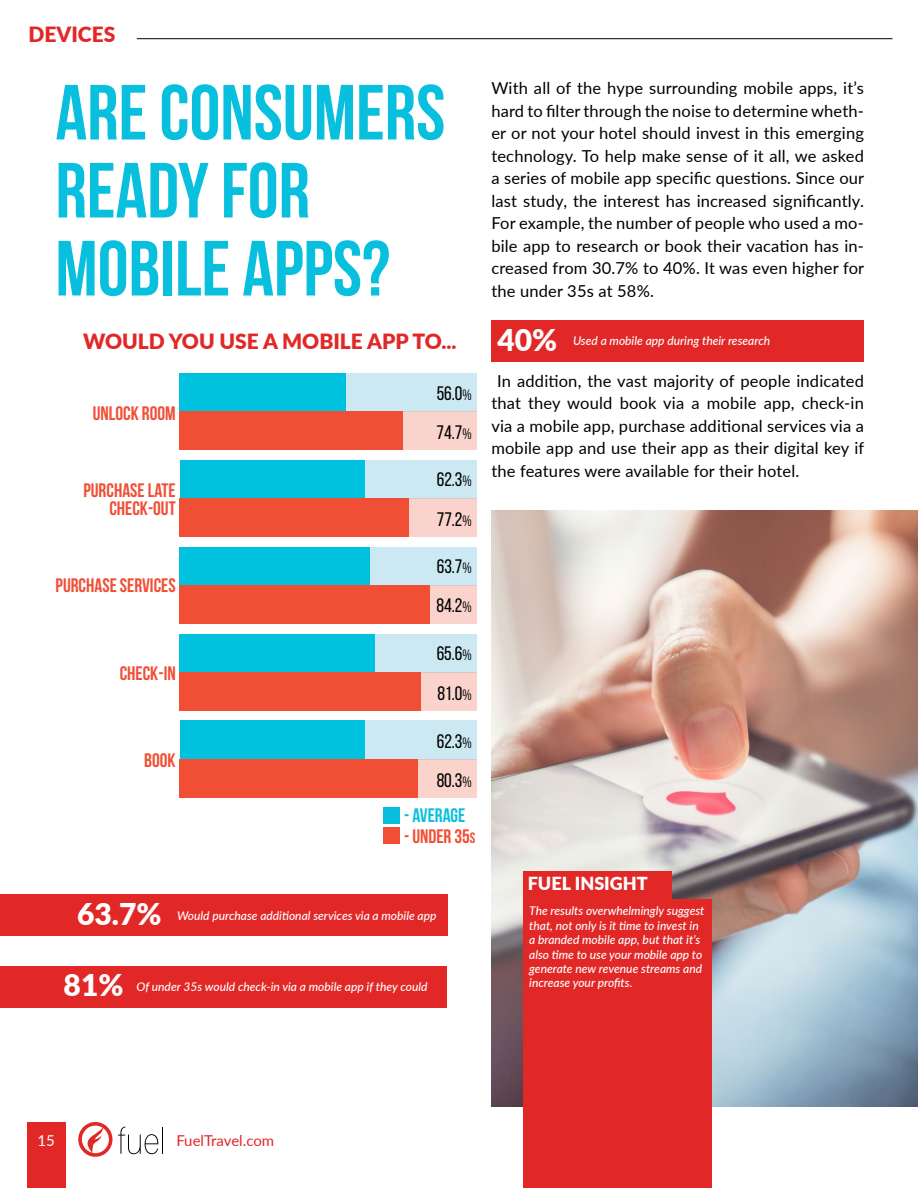
<style>
.page{position:relative;width:918px;height:1188px;background:#fff}
.page>*{position:absolute;margin:0;border:0;box-sizing:border-box;transform-origin:0 0}
.t1{font:700 78px/78px "Bebas Neue";color:#08c0de}
.t2{font:900 30px "Lato";color:#fff}
.t3{font:900 21px "Lato";color:#e12827}
.t4{font:700 19.5px/18px "Bebas Neue";color:#f04f36;text-align:right}
.t5{font:19.5px "Bebas Neue";color:#000}
.t6{font:700 19.5px "Bebas Neue";color:#f04e36}
.t7{font:700 19.5px "Bebas Neue";color:#08c0de}
.t8{font:900 18px "Lato";color:#fff}
.t9{font:16.5px/22.5px "Lato";letter-spacing:.01em;color:#000;text-align:justify}
.t10{font:15px "Lato";letter-spacing:-.01em;color:#e12827}
.t11{font:15px "Lato";color:#fff}
.t12{font:italic 500 12px/14.4px "Lato";color:#fff}
.s1{font-size:15px}
</style>
<div class="page">
<div style="left:27px;top:1122px;width:38px;height:66px;background:#e12827"></div>
<svg style="left:78px;top:1122px;width:85px;height:35px"></svg>
<div style="left:0;top:895px;width:123px;height:41px;background:#e12827"></div>
<div style="left:0;top:966px;width:123px;height:41px;background:#e12827"></div>
<hr style="left:137px;top:38px;width:755px;height:1px;background:#000">
<div style="left:728px;top:320px;width:136px;height:42px;background:#e12827"></div>
<div style="left:491px;top:320px;width:290px;height:42px;background:#e12827"></div>
<div style="left:346px;top:374px;width:131px;height:38px;background:#cce8f2"></div>
<div style="left:180px;top:374px;width:166px;height:38px;background:#00c2de"></div>
<div style="left:403px;top:412px;width:74px;height:38px;background:#fad4cc"></div>
<div style="left:180px;top:412px;width:223px;height:38px;background:#f04f36"></div>
<div style="left:364px;top:460px;width:113px;height:39px;background:#cce8f2"></div>
<div style="left:180px;top:460px;width:184px;height:39px;background:#00c2de"></div>
<div style="left:409px;top:499px;width:68px;height:38px;background:#fad4cc"></div>
<div style="left:180px;top:499px;width:229px;height:38px;background:#f04f36"></div>
<div style="left:370px;top:547px;width:107px;height:38px;background:#cce8f2"></div>
<div style="left:180px;top:547px;width:190px;height:38px;background:#00c2de"></div>
<div style="left:430px;top:585px;width:47px;height:39px;background:#fad4cc"></div>
<div style="left:180px;top:585px;width:250px;height:39px;background:#f04f36"></div>
<div style="left:375px;top:634px;width:102px;height:38px;background:#cce8f2"></div>
<div style="left:180px;top:634px;width:195px;height:38px;background:#00c2de"></div>
<div style="left:421px;top:672px;width:56px;height:38px;background:#fad4cc"></div>
<div style="left:180px;top:672px;width:241px;height:38px;background:#f04f36"></div>
<div style="left:364px;top:721px;width:113px;height:38px;background:#cce8f2"></div>
<div style="left:180px;top:721px;width:184px;height:38px;background:#00c2de"></div>
<div style="left:418px;top:759px;width:59px;height:38px;background:#fad4cc"></div>
<div style="left:180px;top:759px;width:238px;height:38px;background:#f04f36"></div>
<div style="left:383px;top:807px;width:17px;height:16px;background:#08c0de"></div>
<div style="left:383px;top:828px;width:17px;height:16px;background:#f04e36"></div>
<img style="left:491px;top:511px;width:427px;height:596px">
<div style="left:71px;top:895px;width:290px;height:41px;background:#e12827"></div>
<div style="left:58px;top:966px;width:289px;height:41px;background:#e12827"></div>
<div style="left:171px;top:895px;width:276px;height:41px;background:#e12827"></div>
<div style="left:130px;top:966px;width:317px;height:41px;background:#e12827"></div>
<div style="left:523px;top:871px;width:149px;height:29px;background:#e12827"></div>
<div style="left:523px;top:900px;width:189px;height:288px;background:#e12827"></div>
<p class="t3" style="left:28px;top:19px;width:88px">DEVICES</p>
<h1 class="t1" style="left:56px;top:73px;width:391px">ARE CONSUMERS<br>READY FOR<br>MOBILE APPS?</h1>
<p class="t9" style="left:491px;top:76px;width:374px">With all of the hype surrounding mobile apps, it’s hard to filter through the noise to determine wheth&shy;er or not your hotel should invest in this emerging technology. To help make sense of it all, we asked a series of mobile app specific questions. Since our last study, the interest has increased significantly.<br>For example, the number of people who used a mo&shy;bile app to research or book their vacation has in&shy;creased from 30.7% to 40%. It was even higher for the under 35s at 58%.</p>
<h2 class="t2" style="left:497px;top:317px;width:61px">40%</h2>
<p class="t12" style="left:573px;top:333px;width:199px">Used a mobile app during their research</p>
<p class="t9" style="left:491px;top:369px;width:374px;text-indent:6px">In addition, the vast majority of people indicated that they would book via a mobile app, check-in via a mobile app, purchase additional services via a mobile app and use their app as their digital key if the features were available for their hotel.</p>
<p class="t3" style="left:83px;top:326px;width:375px">WOULD YOU USE A MOBILE APP TO...</p>
<p class="t5" style="left:437px;top:383px;width:36px">56.0<span class="s1">%</span></p>
<p class="t4" style="left:93px;top:404px;width:84px">UNLOCK ROOM</p>
<p class="t5" style="left:437px;top:422px;width:37px">74.7<span class="s1">%</span></p>
<p class="t5" style="left:437px;top:469px;width:36px">62.3<span class="s1">%</span></p>
<p class="t4" style="left:84px;top:481px;width:94px">PURCHASE LATE<br>CHECK-OUT</p>
<p class="t5" style="left:437px;top:508px;width:36px">77.2<span class="s1">%</span></p>
<p class="t4" style="left:56px;top:576px;width:122px">PURCHASE SERVICES</p>
<p class="t4" style="left:120px;top:664px;width:57px">CHECK-IN</p>
<p class="t4" style="left:144px;top:751px;width:33px">BOOK</p>
<p class="t5" style="left:437px;top:555px;width:36px">63.7<span class="s1">%</span></p>
<p class="t5" style="left:436px;top:594px;width:37px">84.2<span class="s1">%</span></p>
<p class="t5" style="left:437px;top:643px;width:36px">65.6<span class="s1">%</span></p>
<p class="t5" style="left:438px;top:682px;width:36px">81.0<span class="s1">%</span></p>
<p class="t5" style="left:437px;top:730px;width:36px">62.3<span class="s1">%</span></p>
<p class="t5" style="left:437px;top:770px;width:37px">80.3<span class="s1">%</span></p>
<p class="t7" style="left:404px;top:805px;width:63px">- AVERAGE</p>
<p class="t6" style="left:404px;top:825px;width:73px">- UNDER 35<span class="s1">S</span></p>
<h2 class="t2" style="left:77px;top:892px;width:86px">63.7%</h2>
<p class="t12" style="left:177px;top:907px;width:261px">Would purchase additional services via a mobile app</p>
<h2 class="t2" style="left:64px;top:963px;width:61px">81%</h2>
<p class="t12" style="left:136px;top:979px;width:293px">Of under 35s would check-in via a mobile app if they could</p>
<p class="t8" style="left:528px;top:870px;width:122px">FUEL INSIGHT</p>
<p class="t12" style="left:529px;top:903px;width:177px">The results overwhelmingly suggest that, not only is it time to invest in a branded mobile app, but that it’s also time to use your mobile app to generate new revenue streams and increase your profits.</p>
<p class="t11" style="left:37px;top:1130px;width:19px">15</p>
<p class="t10" style="left:176px;top:1130px;width:99px">FuelTravel.com</p>
</div>
